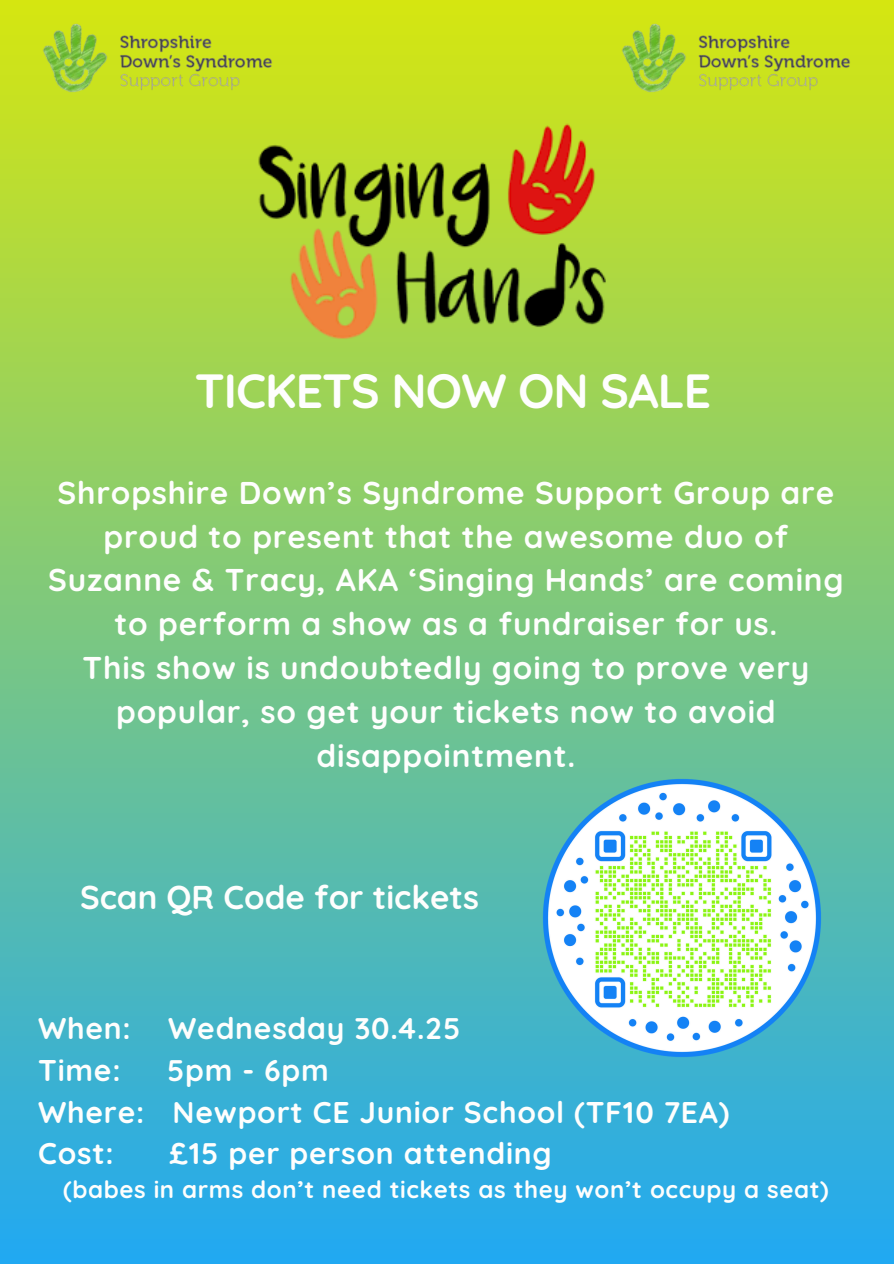
<style>
.page{position:relative;width:894px;height:1264px;background:#fff}
.page>*{position:absolute;margin:0;border:0;box-sizing:border-box;transform-origin:0 0}
.t1{font:700 48px "Quicksand";letter-spacing:-.02em;color:#fefefd}
.t2{font:700 33px "Quicksand";color:#fefefd}
.t3{font:700 31.5px/43.8px "Quicksand";letter-spacing:.025em;color:#fefefd;text-align:center}
.t4{font:700 30px "Quicksand";letter-spacing:.025em;color:#fefefd}
.t5{font:700 24px "Quicksand";letter-spacing:.025em;color:#fefefd}
</style>
<div class="page">
<div style="left:0;top:0;width:893px;height:1263px;background:linear-gradient(to bottom,#d5e610,#20a8f2)"></div>
<img style="left:228px;top:109px;width:434px;height:237px">
<img style="left:39px;top:13px;width:237px;height:86px">
<img style="left:617px;top:13px;width:237px;height:86px">
<img style="left:542px;top:778px;width:279px;height:279px">
<p class="t1" style="left:195px;top:360px;width:518px">TICKETS NOW ON SALE</p>
<p class="t3" style="left:48px;top:470px;width:796px">Shropshire Down’s Syndrome Support Group are proud to present that the awesome duo of Suzanne &amp; Tracy, AKA ‘Singing Hands’ are coming to perform a show as a fundraiser for us.<br>This show is undoubtedly going to prove very popular, so get your tickets now to avoid disappointment.</p>
<p class="t2" style="left:80px;top:876px;width:400px">Scan QR Code for tickets</p>
<p class="t4" style="left:38px;top:1009px;width:423px">When: Wednesday 30.4.25</p>
<h1 class="t4" style="left:38px;top:1051px;width:84px">Time:</h1>
<h1 class="t4" style="left:167px;top:1051px;width:163px">5pm - 6pm</h1>
<h2 class="t4" style="left:38px;top:1092px;width:692px">Where: Newport CE Junior School (TF10 7EA)</h2>
<p class="t4" style="left:38px;top:1134px;width:77px">Cost:</p>
<p class="t4" style="left:169px;top:1134px;width:384px">£15 per person attending</p>
<p class="t5" style="left:63px;top:1174px;width:766px">(babes in arms don’t need tickets as they won’t occupy a seat)</p>
</div>
